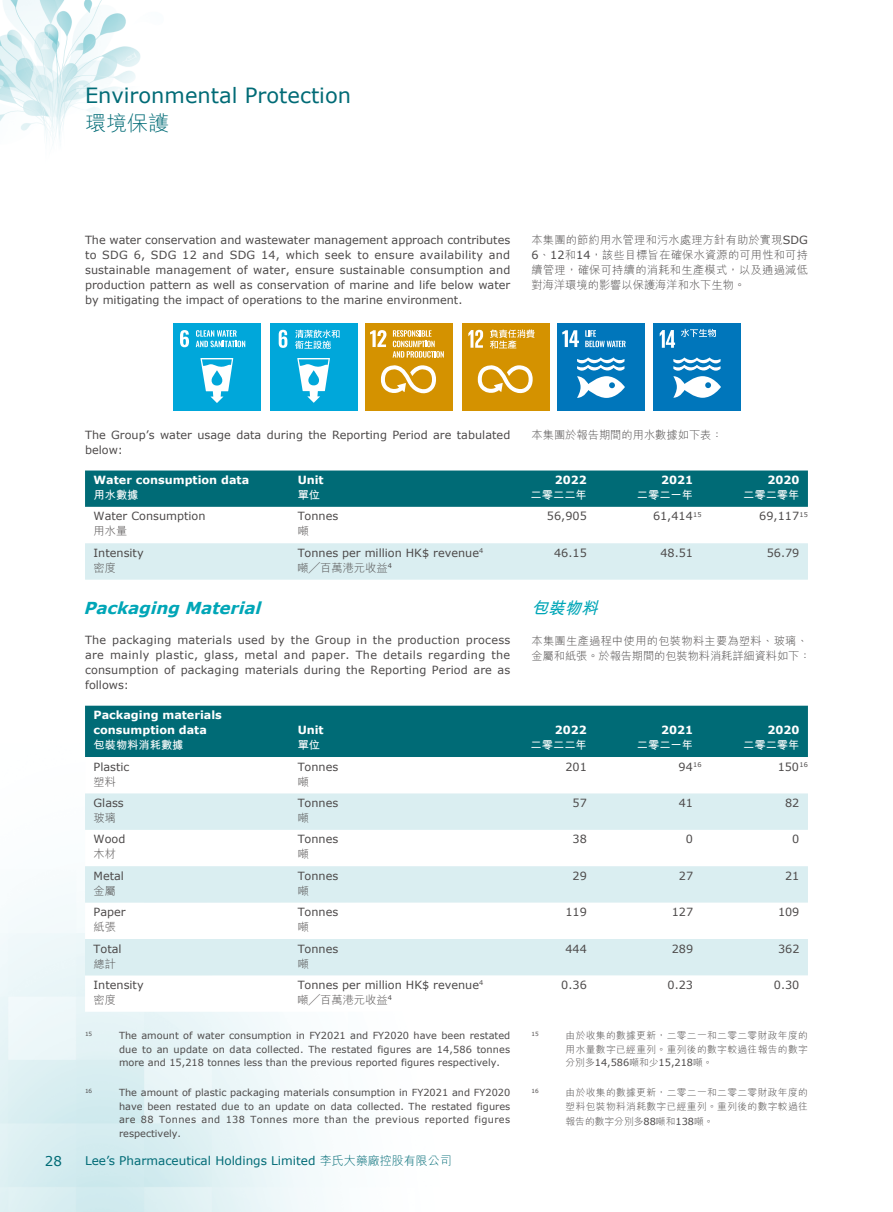
<style>
.page{position:relative;width:893px;height:1212px;background:#fff}
.page>*{position:absolute;margin:0;border:0;box-sizing:border-box;transform-origin:0 0}
.t1{font:21px "Verdana";color:#006b76}
.t2{font:300 21px "M Hei HK";color:#006b76}
.t3{font:italic 700 16.5px "Verdana";color:#00a6b7}
.t4{font:italic 700 16.5px "M Hei HK";color:#00a6b7}
.t5{font:13.5px "Verdana";color:#006b76}
.t6{font:12px "Verdana";color:#006b76}
.t7{font:11.25px/15px "Verdana";color:#4d4a4a;text-align:justify}
.t8{font:300 11.25px/15px "M Hei HK";color:#4d4a4a;text-align:justify}
.t9{font:700 11.25px/15px "Verdana";color:#fff}
.t10{font:700 11.25px "M Hei HK";color:#fff}
.t11{font:9.75px/13.5px "Verdana";color:#4d4a4a;text-align:justify}
.t12{font:300 9.75px/13.5px "M Hei HK";letter-spacing:.035em;color:#4d4a4a}
.t13{font:300 9.75px "M Hei HK";color:#4d4a4a}
.t14{font:5.7px "Verdana";color:#4d4a4a}
.s1{font-family:"Verdana";font-weight:400}
.s2{font-family:"M Hei HK";font-weight:300}
</style>
<div class="page">
<img style="left:0;top:0;width:808px;height:1212px">
<div style="left:173px;top:323px;width:88px;height:87px;background:#00a7da"></div>
<svg style="left:180px;top:330px;width:9px;height:17px"></svg>
<svg style="left:196px;top:330px;width:49px;height:17px"></svg>
<svg style="left:200px;top:358px;width:33px;height:45px"></svg>
<div style="left:270px;top:323px;width:88px;height:87px;background:#00a7da"></div>
<svg style="left:297px;top:358px;width:33px;height:45px"></svg>
<svg style="left:279px;top:330px;width:8px;height:18px"></svg>
<svg style="left:295px;top:330px;width:45px;height:19px"></svg>
<div style="left:365px;top:323px;width:88px;height:87px;background:#d49200"></div>
<svg style="left:370px;top:330px;width:16px;height:17px"></svg>
<svg style="left:393px;top:330px;width:51px;height:28px"></svg>
<svg style="left:381px;top:365px;width:55px;height:29px"></svg>
<div style="left:462px;top:323px;width:88px;height:87px;background:#d49200"></div>
<svg style="left:478px;top:365px;width:55px;height:29px"></svg>
<svg style="left:468px;top:330px;width:15px;height:18px"></svg>
<svg style="left:490px;top:329px;width:44px;height:20px"></svg>
<div style="left:557px;top:323px;width:88px;height:87px;background:#0076bb"></div>
<svg style="left:562px;top:330px;width:17px;height:17px"></svg>
<svg style="left:585px;top:330px;width:41px;height:17px"></svg>
<svg style="left:577px;top:357px;width:48px;height:41px"></svg>
<div style="left:653px;top:323px;width:88px;height:87px;background:#0076bb"></div>
<svg style="left:673px;top:357px;width:48px;height:41px"></svg>
<svg style="left:660px;top:330px;width:15px;height:18px"></svg>
<svg style="left:681px;top:329px;width:35px;height:8px"></svg>
<svg style="left:85px;top:470px;width:723px;height:110px"></svg>
<div style="left:85px;top:706px;width:723px;height:51px;background:#006b76"></div>
<svg style="left:85px;top:757px;width:723px;height:255px"></svg>
<svg style="left:85px;top:793px;width:723px;height:182px;fill:#daeef1"></svg>
<h1 class="t1" style="left:85px;top:81px;width:268px">Environmental Protection</h1>
<h1 class="t2" style="left:85px;top:112px;width:85px">環境保護</h1>
<p class="t7" style="left:85px;top:232px;width:427px">The water conservation and wastewater management approach contributes to SDG 6, SDG 12 and SDG 14, which seek to ensure availability and sustainable management of water, ensure sustainable consumption and production pattern as well as conservation of marine and life below water by mitigating the impact of operations to the marine environment.</p>
<p class="t8" style="left:531px;top:232px;width:278px">本集團的節約用水管理和污水處理方針有助於實現<span class="s1">SDG 6</span>、<span class="s1">12</span>和<span class="s1">14</span>，該些目標旨在確保水資源的可用性和可持續管理，確保可持續的消耗和生產模式，以及通過減低對海洋環境的影響以保護海洋和水下生物。</p>
<p class="t8" style="left:531px;top:427px;width:193px">本集團於報告期間的用水數據如下表：</p>
<p class="t7" style="left:85px;top:427px;width:427px">The Group’s water usage data during the Reporting Period are tabulated below:</p>
<p class="t9" style="left:94px;top:472px;width:157px">Water consumption data</p>
<p class="t9" style="left:298px;top:472px;width:28px">Unit</p>
<p class="t9" style="left:555px;top:472px;width:33px">2022</p>
<p class="t9" style="left:661px;top:472px;width:33px">2021</p>
<p class="t9" style="left:767px;top:472px;width:33px">2020</p>
<p class="t10" style="left:94px;top:487px;width:46px">用水數據</p>
<p class="t10" style="left:298px;top:487px;width:24px">單位</p>
<p class="t10" style="left:531px;top:487px;width:58px">二零二二年</p>
<p class="t10" style="left:637px;top:487px;width:58px">二零二一年</p>
<p class="t10" style="left:743px;top:487px;width:58px">二零二零年</p>
<p class="t7" style="left:94px;top:509px;width:113px">Water Consumption</p>
<p class="t8" style="left:94px;top:524px;width:35px">用水量</p>
<p class="t7" style="left:547px;top:509px;width:41px">56,905</p>
<p class="t7" style="left:653px;top:509px;width:50px">61,414 <sup>15</sup></p>
<p class="t7" style="left:759px;top:509px;width:50px">69,117 <sup>15</sup></p>
<p class="t7" style="left:298px;top:509px;width:42px">Tonnes</p>
<p class="t8" style="left:298px;top:524px;width:13px">噸</p>
<p class="t7" style="left:94px;top:545px;width:52px">Intensity</p>
<p class="t8" style="left:94px;top:560px;width:24px">密度</p>
<p class="t7" style="left:298px;top:545px;width:187px">Tonnes per million HK$ revenue<sup>4</sup></p>
<p class="t8" style="left:298px;top:560px;width:96px">噸╱百萬港元收益<sup>4</sup></p>
<p class="t7" style="left:554px;top:545px;width:34px">46.15</p>
<p class="t7" style="left:660px;top:545px;width:34px">48.51</p>
<p class="t7" style="left:767px;top:545px;width:34px">56.79</p>
<h2 class="t4" style="left:531px;top:596px;width:73px">包裝物料</h2>
<p class="t8" style="left:531px;top:633px;width:281px">本集團生產過程中使用的包裝物料主要為塑料、玻璃、金屬和紙張。於報告期間的包裝物料消耗詳細資料如下：</p>
<h2 class="t3" style="left:83px;top:596px;width:184px">Packaging Material</h2>
<p class="t7" style="left:85px;top:632px;width:427px">The packaging materials used by the Group in the production process are mainly plastic, glass, metal and paper. The details regarding the consumption of packaging materials during the Reporting Period are as follows:</p>
<p class="t9" style="left:94px;top:707px;width:130px">Packaging materials consumption data</p>
<p class="t9" style="left:298px;top:722px;width:28px">Unit</p>
<p class="t9" style="left:555px;top:722px;width:33px">2022</p>
<p class="t9" style="left:661px;top:722px;width:33px">2021</p>
<p class="t9" style="left:767px;top:722px;width:33px">2020</p>
<p class="t10" style="left:94px;top:737px;width:91px">包裝物料消耗數據</p>
<p class="t10" style="left:298px;top:737px;width:24px">單位</p>
<p class="t10" style="left:531px;top:737px;width:58px">二零二二年</p>
<p class="t10" style="left:637px;top:737px;width:58px">二零二一年</p>
<p class="t10" style="left:743px;top:737px;width:58px">二零二零年</p>
<p class="t7" style="left:94px;top:759px;width:37px">Plastic</p>
<p class="t8" style="left:94px;top:774px;width:24px">塑料</p>
<p class="t7" style="left:565px;top:759px;width:23px">201</p>
<p class="t7" style="left:678px;top:759px;width:25px">94 <sup>16</sup></p>
<p class="t7" style="left:778px;top:759px;width:32px">150 <sup>16</sup></p>
<p class="t7" style="left:298px;top:759px;width:42px">Tonnes</p>
<p class="t8" style="left:298px;top:774px;width:13px">噸</p>
<p class="t7" style="left:94px;top:795px;width:32px">Glass</p>
<p class="t8" style="left:94px;top:810px;width:24px">玻璃</p>
<p class="t7" style="left:298px;top:795px;width:42px">Tonnes</p>
<p class="t8" style="left:298px;top:810px;width:13px">噸</p>
<p class="t7" style="left:572px;top:795px;width:16px">57</p>
<p class="t7" style="left:679px;top:795px;width:16px">41</p>
<p class="t7" style="left:785px;top:795px;width:16px">82</p>
<p class="t7" style="left:94px;top:832px;width:33px">Wood</p>
<p class="t8" style="left:94px;top:847px;width:24px">木材</p>
<p class="t7" style="left:298px;top:832px;width:42px">Tonnes</p>
<p class="t8" style="left:298px;top:847px;width:13px">噸</p>
<p class="t7" style="left:572px;top:832px;width:16px">38</p>
<p class="t7" style="left:686px;top:832px;width:9px">0</p>
<p class="t7" style="left:792px;top:832px;width:9px">0</p>
<p class="t7" style="left:94px;top:868px;width:32px">Metal</p>
<p class="t8" style="left:94px;top:883px;width:24px">金屬</p>
<p class="t7" style="left:298px;top:868px;width:42px">Tonnes</p>
<p class="t8" style="left:298px;top:883px;width:13px">噸</p>
<p class="t7" style="left:572px;top:868px;width:16px">29</p>
<p class="t7" style="left:679px;top:868px;width:16px">27</p>
<p class="t7" style="left:785px;top:868px;width:16px">21</p>
<p class="t7" style="left:94px;top:904px;width:34px">Paper</p>
<p class="t8" style="left:94px;top:919px;width:24px">紙張</p>
<p class="t7" style="left:298px;top:904px;width:42px">Tonnes</p>
<p class="t8" style="left:298px;top:919px;width:13px">噸</p>
<p class="t7" style="left:565px;top:904px;width:23px">119</p>
<p class="t7" style="left:672px;top:904px;width:23px">127</p>
<p class="t7" style="left:778px;top:904px;width:23px">109</p>
<p class="t7" style="left:94px;top:941px;width:30px">Total</p>
<p class="t8" style="left:94px;top:956px;width:24px">總計</p>
<p class="t7" style="left:298px;top:941px;width:42px">Tonnes</p>
<p class="t8" style="left:298px;top:956px;width:13px">噸</p>
<p class="t7" style="left:565px;top:941px;width:23px">444</p>
<p class="t7" style="left:672px;top:941px;width:23px">289</p>
<p class="t7" style="left:778px;top:941px;width:23px">362</p>
<p class="t7" style="left:94px;top:977px;width:52px">Intensity</p>
<p class="t8" style="left:94px;top:992px;width:24px">密度</p>
<p class="t7" style="left:298px;top:977px;width:187px">Tonnes per million HK$ revenue<sup>4</sup></p>
<p class="t8" style="left:298px;top:992px;width:96px">噸╱百萬港元收益<sup>4</sup></p>
<p class="t7" style="left:561px;top:977px;width:27px">0.36</p>
<p class="t7" style="left:668px;top:977px;width:27px">0.23</p>
<p class="t7" style="left:774px;top:977px;width:27px">0.30</p>
<p class="t14" style="left:85px;top:1030px;width:9px">15</p>
<p class="t11" style="left:119px;top:1028px;width:393px">The amount of water consumption in FY2021 and FY2020 have been restated due to an update on data collected. The restated figures are 14,586 tonnes more and 15,218 tonnes less than the previous reported figures respectively.</p>
<p class="t14" style="left:85px;top:1087px;width:9px">16</p>
<p class="t11" style="left:119px;top:1085px;width:393px">The amount of plastic packaging materials consumption in FY2021 and FY2020 have been restated due to an update on data collected. The restated figures are 88 Tonnes and 138 Tonnes more than the previous reported figures respectively.</p>
<p class="t14" style="left:531px;top:1030px;width:9px">15</p>
<p class="t12" style="left:566px;top:1029px;width:244px">由於收集的數據更新，二零二一和二零二零財政年度的用水量數字已經重列。重列後的數字較過往報告的數字</p>
<p class="t11" style="left:566px;top:1056px;width:149px"><span class="s2">分別多</span>14,586<span class="s2">噸和少</span>15,218<span class="s2">噸。</span></p>
<p class="t14" style="left:531px;top:1087px;width:9px">16</p>
<p class="t12" style="left:566px;top:1086px;width:244px">由於收集的數據更新，二零二一和二零二零財政年度的塑料包裝物料消耗數字已經重列。重列後的數字較過往</p>
<p class="t13" style="left:566px;top:1116px;width:149px">報告的數字分別多<span class="s1">88</span>噸和<span class="s1">138</span>噸。</p>
<p class="t5" style="left:45px;top:1152px;width:19px">28</p>
<p class="t6" style="left:85px;top:1152px;width:368px">Lee’s Pharmaceutical Holdings Limited <span class="s2">李氏大藥廠控股有限公司</span></p>
</div>
